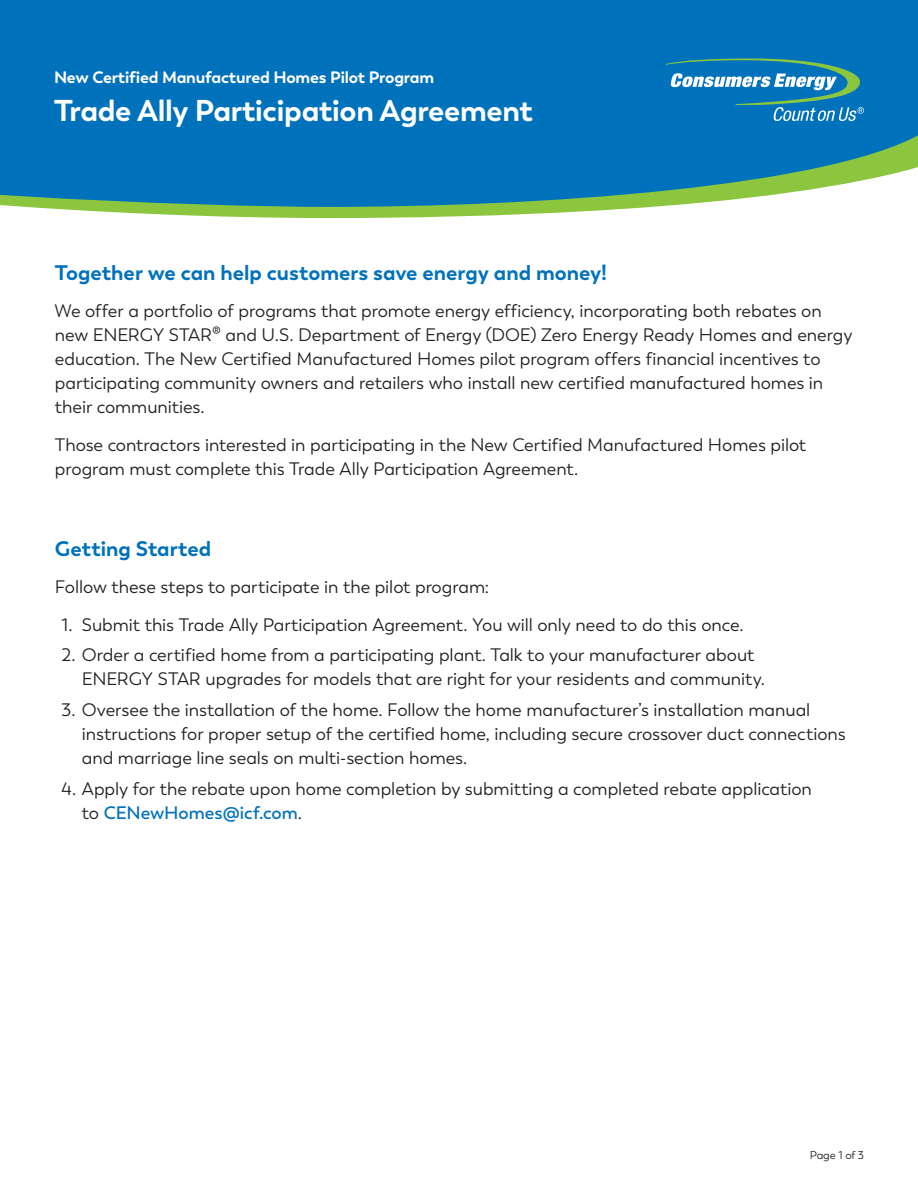
<style>
.page{position:relative;width:918px;height:1188px;background:#fff}
.page>*{position:absolute;margin:0;border:0;box-sizing:border-box;transform-origin:0 0}
.FORMS_Heading_2{font:700 30px "Boston";letter-spacing:-.01em;color:#fff}
.Body_Header{font:700 21px "Boston";color:#0072bc}
.BodySubHeader{font:700 21px "Boston";color:#0072bc}
.Body{font:18px/24px "Boston";letter-spacing:-.005em;color:#231f20}
.FORMS_Heading_1{font:700 16.5px "Boston";letter-spacing:-.01em;color:#fff}
.FORMS_Footnotes{font:11.25px "Boston";letter-spacing:-.015em;color:#231f20}
.s1{font-weight:600;color:#0072bc}
</style>
<div class="page">
<div style="left:0;top:0;width:918px;height:127px;background:#0072bc"></div>
<svg style="left:0;top:127px;width:918px;height:91px;background:#338fb0"></svg>
<svg style="left:666px;top:59px;width:198px;height:62px;background:#2b8aba"></svg>
<p class="FORMS_Heading_1" style="left:54px;top:67px;width:382px">New Certified Manufactured Homes Pilot Program</p>
<p class="FORMS_Heading_2" style="left:54px;top:92px;width:480px">Trade Ally Participation Agreement</p>
<p class="Body_Header" style="left:55px;top:259px;width:554px">Together we can help customers save energy and money!</p>
<p class="Body" style="left:55px;top:299px;width:799px">We offer a portfolio of programs that promote energy efficiency, incorporating both rebates on new ENERGY STAR® and U.S. Department of Energy (DOE) Zero Energy Ready Homes and energy education. The New Certified Manufactured Homes pilot program offers financial incentives to participating community owners and retailers who install new certified manufactured homes in their communities.</p>
<p class="Body" style="left:55px;top:433px;width:753px">Those contractors interested in participating in the New Certified Manufactured Homes pilot program must complete this Trade Ally Participation Agreement.</p>
<p class="BodySubHeader" style="left:55px;top:535px;width:158px">Getting Started</p>
<p class="Body" style="left:55px;top:575px;width:436px">Follow these steps to participate in the pilot program:</p>
<p class="Body" style="left:62px;top:613px;width:683px">1. Submit this Trade Ally Participation Agreement. You will only need to do this once.</p>
<p class="Body" style="left:82px;top:643px;width:685px;text-indent:-20px">2. Order a certified home from a participating plant. Talk to your manufacturer about<br>ENERGY STAR upgrades for models that are right for your residents and community.</p>
<p class="Body" style="left:82px;top:698px;width:765px;text-indent:-20px">3. Oversee the installation of the home. Follow the home manufacturer’s installation manual instructions for proper setup of the certified home, including secure crossover duct connections and marriage line seals on multi-section homes.</p>
<p class="Body" style="left:82px;top:777px;width:732px;text-indent:-20px">4. Apply for the rebate upon home completion by submitting a completed rebate application to <span class="s1">CENewHomes@icf.com</span>.</p>
<p class="FORMS_Footnotes" style="left:810px;top:1148px;width:56px">Page 1 of 3</p>
</div>
